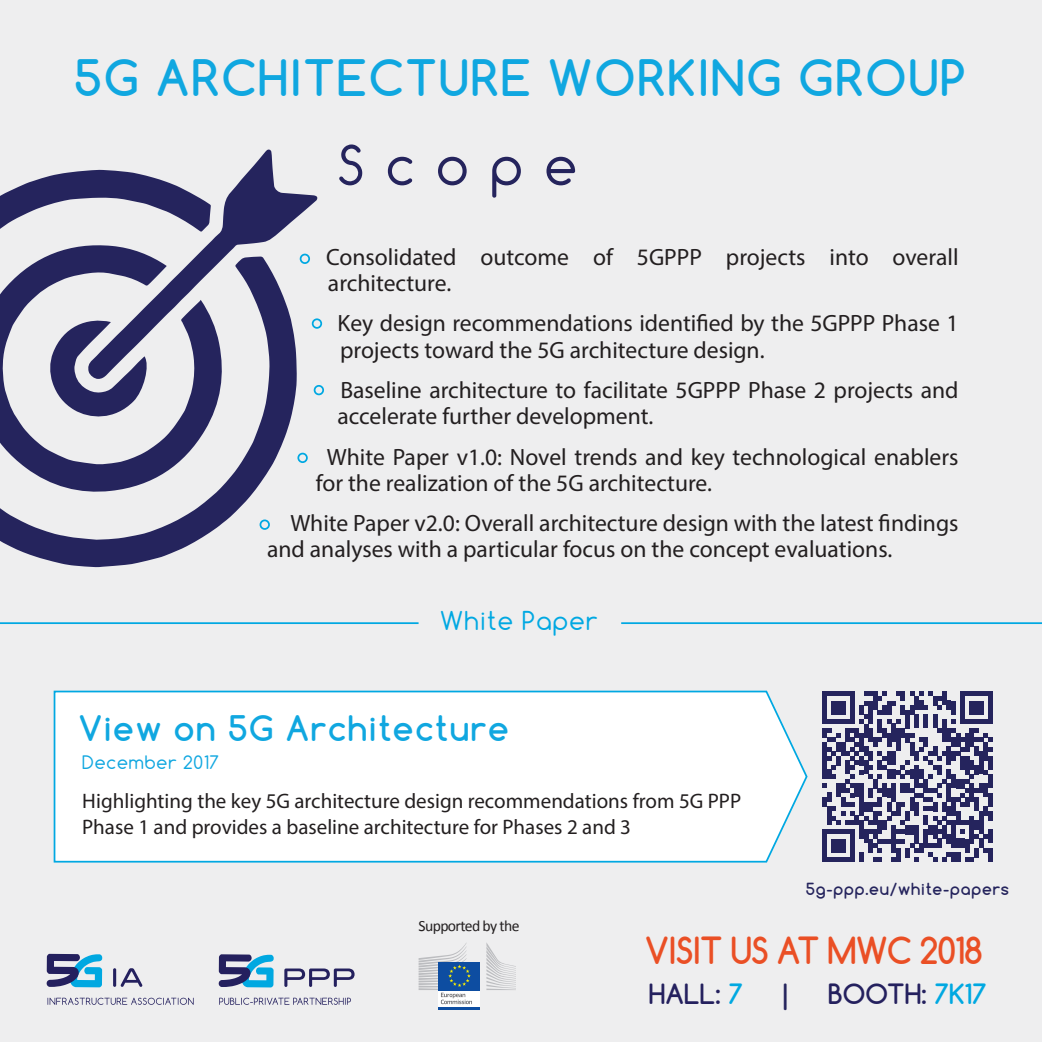
<style>
.page{position:relative;width:1042px;height:1042px;background:#eeeeef}
.page>*{position:absolute;margin:0;border:0;box-sizing:border-box;transform-origin:0 0}
.t1{font:52.32px "Comfortaa";letter-spacing:.41em;color:#25245d}
.t2{font:700 47.25px "Comfortaa";letter-spacing:.05em;color:#10a7e0}
.t3{font:700 35.18px "Comfortaa";letter-spacing:-.015em;color:#ea4f25;scale:.96 1}
.t4{font:700 33.07px "Comfortaa";letter-spacing:.05em;color:#10a7e0}
.t5{font:700 26.25px "Comfortaa";letter-spacing:.01em;color:#24205e}
.t6{font:700 26.25px "Comfortaa";color:#25245d}
.t7{font:24.5px "Comfortaa";letter-spacing:.05em;color:#00a8e2}
.t8{font:23.62px/26.2px "Myriad Pro";color:#231f20}
.t9{font:21px/26.2px "Myriad Pro";color:#231f20}
.t10{font:17.5px "Comfortaa";letter-spacing:.05em;color:#10a7e0}
.t11{font:700 15.75px "Comfortaa";letter-spacing:.05em;color:#25245d}
.t12{font:15.75px "Calibri";letter-spacing:-.04em;color:#231f20}
.s1{color:#00a8e1}
</style>
<div class="page">
<div style="left:53px;top:690px;width:755px;height:173px;background:#fff"></div>
<svg style="left:48px;top:997px;width:146px;height:8px"></svg>
<svg style="left:47px;top:954px;width:55px;height:33px"></svg>
<hr style="left:113px;top:968px;width:3px;height:19px;background:#24205e;border-radius:2px">
<svg style="left:120px;top:968px;width:23px;height:19px"></svg>
<svg style="left:219px;top:997px;width:132px;height:8px"></svg>
<svg style="left:219px;top:954px;width:55px;height:33px"></svg>
<svg style="left:284px;top:968px;width:70px;height:19px"></svg>
<div style="left:438px;top:989px;width:42px;height:19px;background:#fff"></div>
<div style="left:438px;top:962px;width:42px;height:28px;background:#0d4da1"></div>
<hr style="left:438px;top:1007px;width:42px;height:2px;background:#0d4da1">
<svg style="left:486px;top:943px;width:30px;height:47px"></svg>
<svg style="left:418px;top:943px;width:54px;height:61px"></svg>
<div style="left:312px;top:318px;width:10px;height:11px;border:2px solid #00a8e2;border-radius:50%"></div>
<div style="left:314px;top:385px;width:10px;height:10px;border:2px solid #00a8e2;border-radius:50%"></div>
<div style="left:297px;top:453px;width:11px;height:10px;border:2px solid #00a8e2;border-radius:50%"></div>
<svg style="left:0;top:170px;width:297px;height:397px"></svg>
<svg style="left:0;top:242px;width:225px;height:252px"></svg>
<svg style="left:87px;top:149px;width:231px;height:230px"></svg>
<svg style="left:49px;top:317px;width:101px;height:104px"></svg>
<div style="left:260px;top:519px;width:10px;height:11px;border:2px solid #00a8e2;border-radius:50%"></div>
<hr style="left:0;top:622px;width:418px;height:2px;background:#00a8e2">
<hr style="left:621px;top:622px;width:421px;height:2px;background:#00a8e2">
<svg style="left:822px;top:691px;width:170px;height:170px"></svg>
<hr style="left:988px;top:829px;width:4px;height:14px;background:#25245d">
<hr style="left:988px;top:848px;width:4px;height:13px;background:#25245d">
<h2 class="t2" style="left:74px;top:48px;width:893px">5G ARCHITECTURE WORKING GROUP</h2>
<h1 class="t1" style="left:337px;top:132px;width:241px">Scope</h1>
<p class="t8" style="left:326px;top:243px;width:634px">Consolidated outcome of 5GPPP projects into overall architecture.</p>
<p class="t8" style="left:338px;top:310px;width:622px">Key design recommendations identified by the 5GPPP Phase 1 projects toward the 5G architecture design.</p>
<p class="t8" style="left:337px;top:376px;width:623px">Baseline architecture to facilitate 5GPPP Phase 2 projects and accelerate further development.</p>
<p class="t8" style="left:316px;top:443px;width:644px;text-indent:11px">White Paper v1.0: Novel trends and key technological enablers for the realization of the 5G architecture.</p>
<p class="t8" style="left:267px;top:509px;width:693px;text-indent:23px">White Paper v2.0: Overall architecture design with the latest findings and analyses with a particular focus on the concept evaluations.</p>
<p class="t7" style="left:440px;top:605px;width:159px">White Paper</p>
<h3 class="t4" style="left:79px;top:707px;width:431px">View on 5G Architecture</h3>
<p class="t10" style="left:82px;top:751px;width:138px">December 2017</p>
<p class="t9" style="left:82px;top:787px;width:660px">Highlighting the key 5G architecture design recommendations from 5G PPP<br>Phase 1 and provides a baseline architecture for Phases 2 and 3</p>
<p class="t12" style="left:418px;top:916px;width:102px">Supported by the</p>
<p class="t11" style="left:806px;top:879px;width:205px">5g-ppp.eu/white-papers</p>
<h3 class="t3" style="left:645px;top:928px;width:353px">VISIT US AT MWC 2018</h3>
<p class="t5" style="left:649px;top:977px;width:96px">HALL: <span class="s1">7</span></p>
<p class="t6" style="left:780px;top:977px;width:12px">|</p>
<p class="t5" style="left:828px;top:977px;width:160px">BOOTH: <span class="s1">7K17</span></p>
</div>
